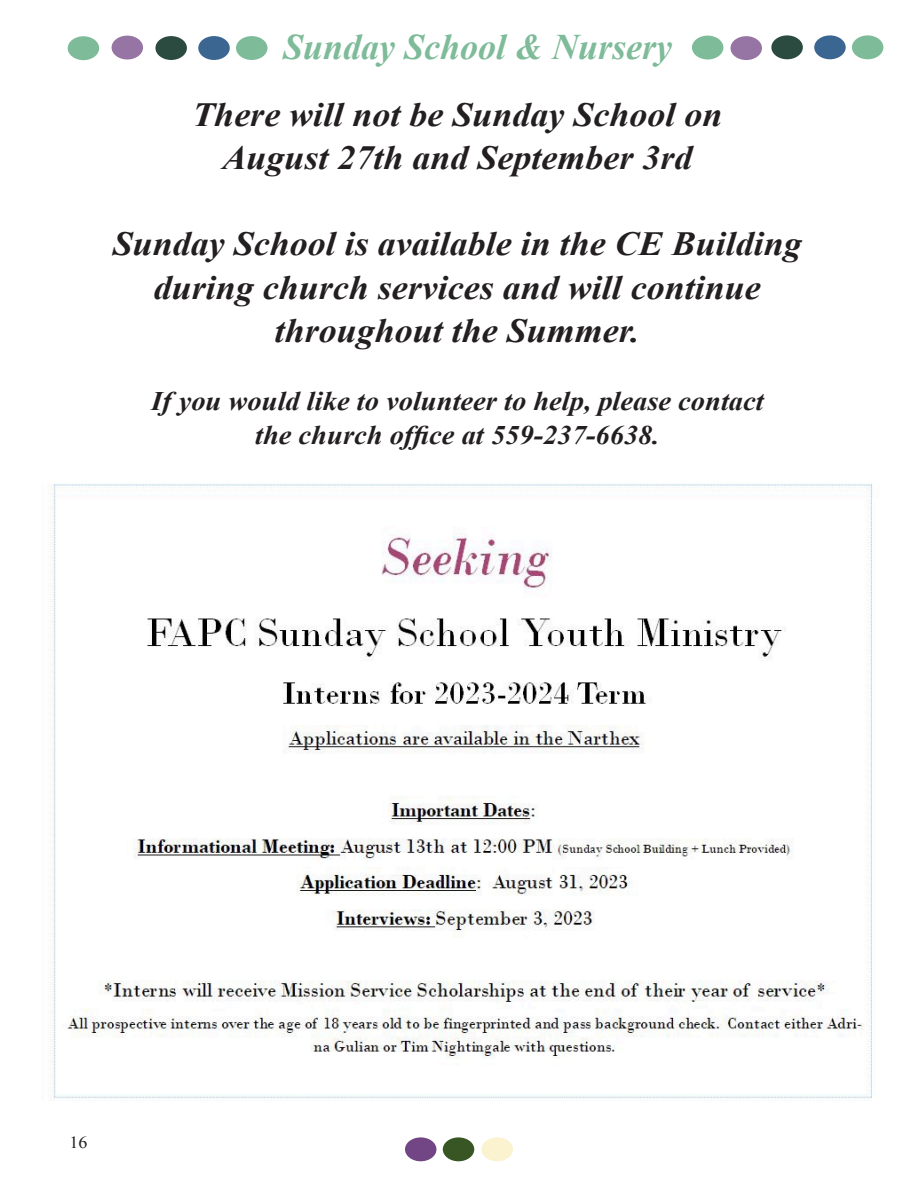
<style>
.page{position:relative;width:918px;height:1188px;background:#fff}
.page>*{position:absolute;margin:0;border:0;box-sizing:border-box;transform-origin:0 0}
.Mosaix_Article{font:italic 700 36px "Times New Roman";color:#7ebb99}
.Mosaix_Article-2{font:italic 700 33.9px/43.2px "Times New Roman";color:#231f20;text-align:center;scale:1.06 1}
.Mosaix_Article-3{font:italic 700 26.85px "Times New Roman";color:#231f20;scale:1.06 1}
.Mosaix_Article-4{font:16.95px "Times New Roman";color:#231f20;scale:1.06 1}
</style>
<div class="page">
<div style="left:405px;top:1137px;width:31px;height:24px;background:#724584;border-radius:50%"></div>
<div style="left:482px;top:1137px;width:31px;height:24px;background:#fbf2d0;border-radius:50%"></div>
<div style="left:443px;top:1137px;width:31px;height:24px;background:#385623;border-radius:50%"></div>
<img style="left:50px;top:484px;width:822px;height:615px">
<div style="left:155px;top:36px;width:32px;height:24px;background:#2c4b40;border-radius:50%"></div>
<div style="left:236px;top:36px;width:31px;height:24px;background:#7ebb99;border-radius:50%"></div>
<div style="left:198px;top:36px;width:32px;height:24px;background:#3c6692;border-radius:50%"></div>
<div style="left:68px;top:36px;width:31px;height:24px;background:#7ebb99;border-radius:50%"></div>
<div style="left:112px;top:36px;width:31px;height:24px;background:#9675a4;border-radius:50%"></div>
<div style="left:771px;top:35px;width:32px;height:24px;background:#2c4b40;border-radius:50%"></div>
<div style="left:852px;top:35px;width:31px;height:24px;background:#7ebb99;border-radius:50%"></div>
<div style="left:814px;top:35px;width:32px;height:24px;background:#3c6692;border-radius:50%"></div>
<div style="left:692px;top:36px;width:31px;height:23px;background:#7ebb99;border-radius:50%"></div>
<div style="left:731px;top:36px;width:31px;height:24px;background:#9675a4;border-radius:50%"></div>
<p class="Mosaix_Article" style="left:283px;top:22px;width:391px">Sunday School &amp; Nursery</p>
<p class="Mosaix_Article-2" style="left:192px;top:92px;width:502px">There will not be Sunday School on<br>August 27th and September 3rd</p>
<p class="Mosaix_Article-2" style="left:113px;top:222px;width:652px">Sunday School is available in the CE Building</p>
<p class="Mosaix_Article-2" style="left:154px;top:265px;width:574px">during church services and will continue</p>
<p class="Mosaix_Article-2" style="left:275px;top:308px;width:346px">throughout the Summer.</p>
<p class="Mosaix_Article-3" style="left:151px;top:382px;width:580px">If you would like to volunteer to help, please contact</p>
<p class="Mosaix_Article-3" style="left:255px;top:417px;width:383px">the church office at 559-237-6638.</p>
<p class="Mosaix_Article-4" style="left:69px;top:1131px;width:18px">16</p>
</div>
